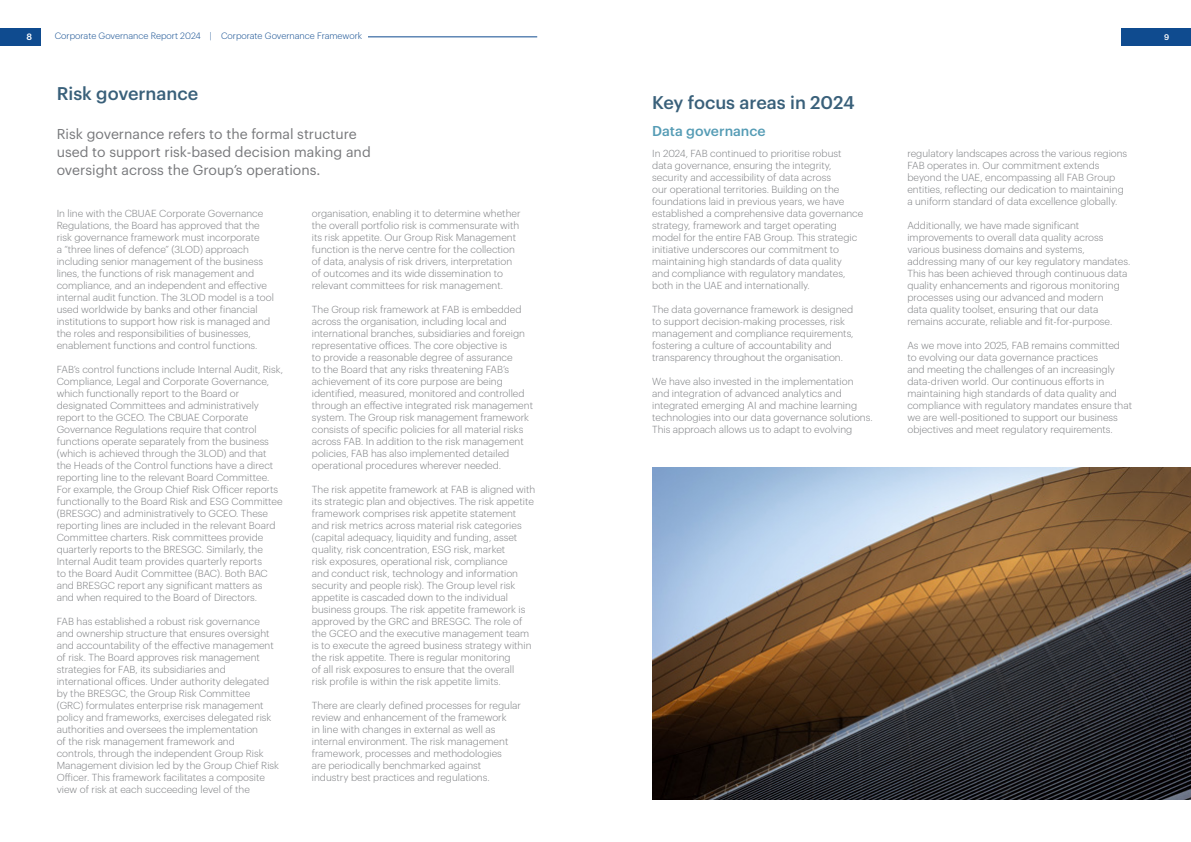
<style>
.page{position:relative;width:1191px;height:842px;background:#fff}
.page>*{position:absolute;margin:0;border:0;box-sizing:border-box;transform-origin:0 0}
.Text___Bodycopy___10pt__Baseline{font:500 18px "Graphik";color:#39607a}
.H3___Subhead___Normal_Case{font:500 18px "Graphik";color:#39607a}
.Text___Dek{font:14px/18px "Graphik";color:#77787b}
.H4___Sub-subhed{font:500 14px "Graphik";color:#559cb5}
.Text___Bodycopy___10pt__Baseline-2{font:300 10px/12px "Graphik";color:#7c7e81}
.t1{font:300 9px "Graphik";color:#0f4b8f}
.t2{font:500 9px "Graphik";color:#fff}
.t3{font:500 8px "Graphik";color:#fff}
</style>
<div class="page">
<div style="left:1121px;top:28px;width:70px;height:17px;background:#0f4b8f"></div>
<div style="left:0;top:28px;width:41px;height:17px;background:#0f4b8f"></div>
<hr style="left:145px;top:37px;width:392px;height:1px;background:#0f4b8f">
<div style="left:49px;top:26px;width:319px;height:21px;background:#fff"></div>
<img style="left:652px;top:468px;width:539px;height:331px">
<p class="t2" style="left:26px;top:30px;width:7px">8</p>
<p class="t1" style="left:55px;top:30px;width:309px">Corporate Governance Report 2024 | Corporate Governance Framework</p>
<p class="t3" style="left:1164px;top:31px;width:7px">9</p>
<p class="H3___Subhead___Normal_Case" style="left:57px;top:80px;width:143px">Risk governance</p>
<p class="Text___Dek" style="left:57px;top:124px;width:315px">Risk governance refers to the formal structure used to support risk-based decision making and oversight across the Group’s operations.</p>
<p class="Text___Bodycopy___10pt__Baseline-2" style="left:57px;top:207px;width:219px">In line with the CBUAE Corporate Governance Regulations, the Board has approved that the risk governance framework must incorporate<br>a “three lines of defence” (3LOD) approach including senior management of the business lines, the functions of risk management and compliance, and an independent and effective internal audit function. The 3LOD model is a tool used worldwide by banks and other financial institutions to support how risk is managed and the roles and responsibilities of businesses, enablement functions and control functions.</p>
<p class="Text___Bodycopy___10pt__Baseline-2" style="left:57px;top:363px;width:228px">FAB’s control functions include Internal Audit, Risk, Compliance, Legal and Corporate Governance, which functionally report to the Board or designated Committees and administratively report to the GCEO. The CBUAE Corporate Governance Regulations require that control functions operate separately from the business (which is achieved through the 3LOD) and that the Heads of the Control functions have a direct reporting line to the relevant Board Committee.<br>For example, the Group Chief Risk Officer reports functionally to the Board Risk and ESG Committee (BRESGC) and administratively to GCEO. These reporting lines are included in the relevant Board Committee charters. Risk committees provide quarterly reports to the BRESGC. Similarly, the Internal Audit team provides quarterly reports<br>to the Board Audit Committee (BAC). Both BAC and BRESGC report any significant matters as<br>and when required to the Board of Directors.</p>
<p class="Text___Bodycopy___10pt__Baseline-2" style="left:57px;top:615px;width:224px">FAB has established a robust risk governance and ownership structure that ensures oversight and accountability of the effective management of risk. The Board approves risk management strategies for FAB, its subsidiaries and international offices. Under authority delegated by the BRESGC, the Group Risk Committee (GRC) formulates enterprise risk management policy and frameworks, exercises delegated risk authorities and oversees the implementation<br>of the risk management framework and<br>controls, through the independent Group Risk Management division led by the Group Chief Risk Officer. This framework facilitates a composite view of risk at each succeeding level of the</p>
<p class="Text___Bodycopy___10pt__Baseline-2" style="left:312px;top:207px;width:210px">organisation, enabling it to determine whether the overall portfolio risk is commensurate with its risk appetite. Our Group Risk Management function is the nerve centre for the collection of data, analysis of risk drivers, interpretation of outcomes and its wide dissemination to relevant committees for risk management.</p>
<p class="Text___Bodycopy___10pt__Baseline-2" style="left:312px;top:303px;width:223px">The Group risk framework at FAB is embedded across the organisation, including local and international branches, subsidiaries and foreign representative offices. The core objective is<br>to provide a reasonable degree of assurance<br>to the Board that any risks threatening FAB’s achievement of its core purpose are being identified, measured, monitored and controlled through an effective integrated risk management system. The Group risk management framework consists of specific policies for all material risks across FAB. In addition to the risk management policies, FAB has also implemented detailed operational procedures wherever needed.</p>
<p class="Text___Bodycopy___10pt__Baseline-2" style="left:312px;top:483px;width:225px">The risk appetite framework at FAB is aligned with its strategic plan and objectives. The risk appetite framework comprises risk appetite statement and risk metrics across material risk categories (capital adequacy, liquidity and funding, asset quality, risk concentration, ESG risk, market<br>risk exposures, operational risk, compliance<br>and conduct risk, technology and information security and people risk). The Group level risk appetite is cascaded down to the individual business groups. The risk appetite framework is approved by the GRC and BRESGC. The role of the GCEO and the executive management team is to execute the agreed business strategy within the risk appetite. There is regular monitoring<br>of all risk exposures to ensure that the overall<br>risk profile is within the risk appetite limits.</p>
<p class="Text___Bodycopy___10pt__Baseline-2" style="left:312px;top:699px;width:211px">There are clearly defined processes for regular review and enhancement of the framework<br>in line with changes in external as well as internal environment. The risk management framework, processes and methodologies<br>are periodically benchmarked against<br>industry best practices and regulations.</p>
<p class="Text___Bodycopy___10pt__Baseline" style="left:652px;top:89px;width:204px">Key focus areas in 2024</p>
<p class="H4___Sub-subhed" style="left:652px;top:120px;width:115px">Data governance</p>
<p class="Text___Bodycopy___10pt__Baseline-2" style="left:652px;top:147px;width:213px">In 2024, FAB continued to prioritise robust data governance, ensuring the integrity, security and accessibility of data across<br>our operational territories. Building on the foundations laid in previous years, we have established a comprehensive data governance strategy, framework and target operating model for the entire FAB Group. This strategic initiative underscores our commitment to maintaining high standards of data quality<br>and compliance with regulatory mandates, both in the UAE and internationally.</p>
<p class="Text___Bodycopy___10pt__Baseline-2" style="left:652px;top:303px;width:203px">The data governance framework is designed to support decision-making processes, risk management and compliance requirements, fostering a culture of accountability and transparency throughout the organisation.</p>
<p class="Text___Bodycopy___10pt__Baseline-2" style="left:652px;top:375px;width:222px">We have also invested in the implementation and integration of advanced analytics and integrated emerging AI and machine learning technologies into our data governance solutions.<br>This approach allows us to adapt to evolving</p>
<p class="Text___Bodycopy___10pt__Baseline-2" style="left:907px;top:147px;width:221px">regulatory landscapes across the various regions FAB operates in. Our commitment extends beyond the UAE, encompassing all FAB Group entities, reflecting our dedication to maintaining a uniform standard of data excellence globally.</p>
<p class="Text___Bodycopy___10pt__Baseline-2" style="left:907px;top:219px;width:224px">Additionally, we have made significant improvements to overall data quality across various business domains and systems, addressing many of our key regulatory mandates.<br>This has been achieved through continuous data quality enhancements and rigorous monitoring processes using our advanced and modern<br>data quality toolset, ensuring that our data remains accurate, reliable and fit-for-purpose.</p>
<p class="Text___Bodycopy___10pt__Baseline-2" style="left:907px;top:339px;width:226px">As we move into 2025, FAB remains committed<br>to evolving our data governance practices<br>and meeting the challenges of an increasingly data-driven world. Our continuous efforts in maintaining high standards of data quality and compliance with regulatory mandates ensure that we are well-positioned to support our business objectives and meet regulatory requirements.</p>
</div>
